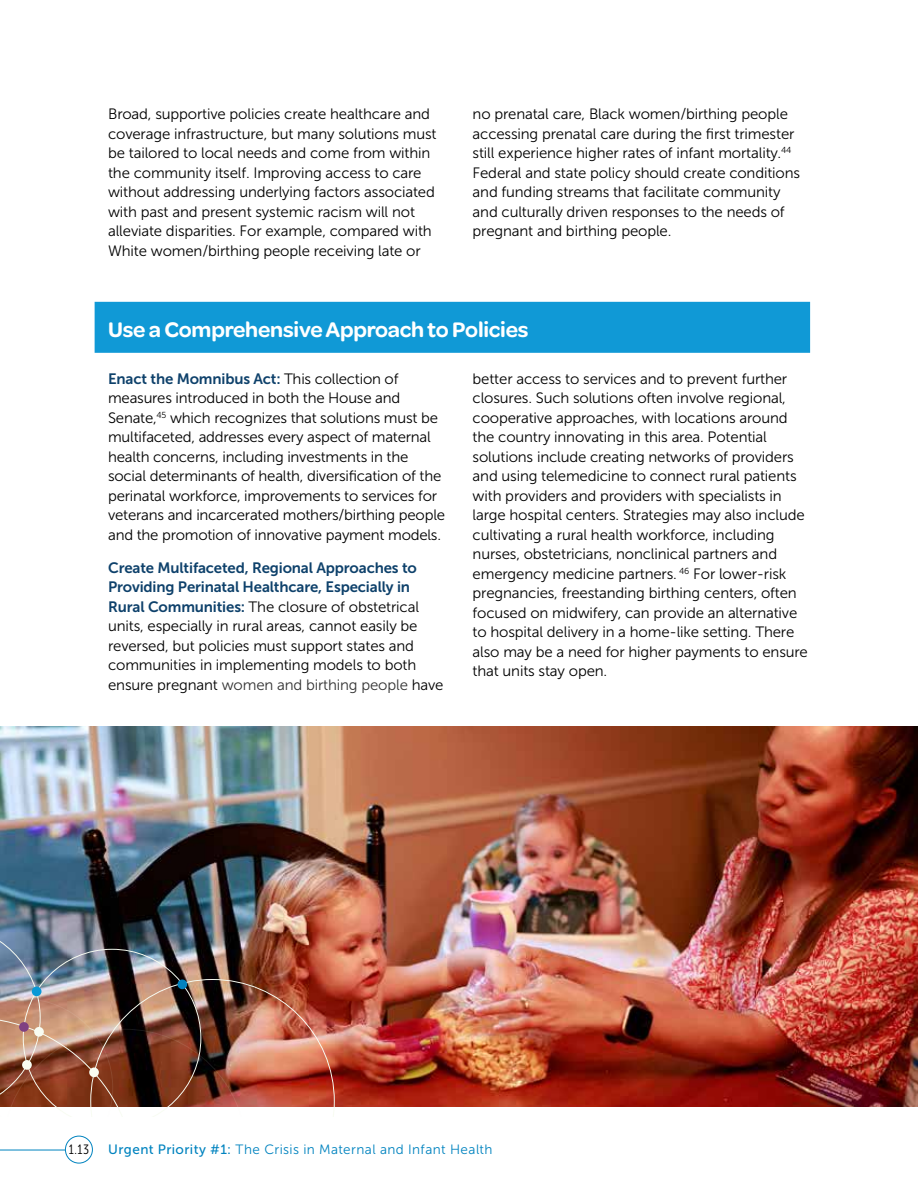
<style>
.page{position:relative;width:918px;height:1188px;background:#fff}
.page>*{position:absolute;margin:0;border:0;box-sizing:border-box;transform-origin:0 0}
.t1{font:600 22.5px "Omnes";letter-spacing:-.01em;color:#fff}
.t2{font:15px/19.5px "Museo Sans 300";letter-spacing:-.01em;color:#000}
.t3{font:15px/19.5px "Museo Sans 700";letter-spacing:-.01em;color:#0e416b}
.t4{font:13.5px "Museo Sans 300";letter-spacing:.03em;color:#0083bf}
.t5{font:13.5px "Museo Sans Cond 300";color:#000}
.s1{font-family:"Museo Sans 300";color:#000}
.s2{font-family:"Museo Sans 700";color:#0e416b}
.s3{color:#333}
.s4{font-family:"Museo Sans 500"}
</style>
<div class="page">
<div style="left:65px;top:1136px;width:28px;height:27px;border:1px solid #0083bf;border-radius:50%"></div>
<hr style="left:0;top:1150px;width:65px;height:1px;background:#0083bf">
<div style="left:95px;top:302px;width:715px;height:51px;background:#1099d6"></div>
<img style="left:0;top:727px;width:918px;height:380px">
<img style="left:0;top:924px;width:335px;height:193px">
<div style="left:89px;top:1068px;width:10px;height:9px;background:#f8fcf2;border-radius:50%"></div>
<div style="left:22px;top:1060px;width:10px;height:10px;background:#f8fcf2;border-radius:50%"></div>
<div style="left:19px;top:1022px;width:10px;height:10px;background:#804182;border-radius:50%"></div>
<div style="left:32px;top:987px;width:10px;height:9px;background:#0999d6;border-radius:50%"></div>
<div style="left:34px;top:1027px;width:10px;height:10px;background:#f8fcf2;border-radius:50%"></div>
<div style="left:177px;top:980px;width:10px;height:9px;background:#0282bf;border-radius:50%"></div>
<p class="t2" style="left:108px;top:104px;width:330px">Broad, supportive policies create healthcare and coverage infrastructure, but many solutions must be tailored to local needs and come from within the community itself. Improving access to care without addressing underlying factors associated with past and present systemic racism will not alleviate disparities. For example, compared with White women/birthing people receiving late or</p>
<p class="t2" style="left:473px;top:104px;width:329px">no prenatal care, Black women/birthing people accessing prenatal care during the first trimester still experience higher rates of infant mortality.<sup>44<br></sup>Federal and state policy should create conditions and funding streams that facilitate community and culturally driven responses to the needs of pregnant and birthing people.</p>
<h1 class="t1" style="left:108px;top:314px;width:422px">Use a Comprehensive Approach to Policies</h1>
<p class="t3" style="left:108px;top:369px;width:292px">Enact the Momnibus Act: <span class="s1">This collection of</span></p>
<p class="t2" style="left:108px;top:388px;width:339px">measures introduced in both the House and Senate,<sup>45</sup> which recognizes that solutions must be multifaceted, addresses every aspect of maternal health concerns, including investments in the social determinants of health, diversification of the perinatal workforce, improvements to services for veterans and incarcerated mothers/birthing people and the promotion of innovative payment models.</p>
<p class="t3" style="left:108px;top:558px;width:310px">Create Multifaceted, Regional Approaches to<br>Providing Perinatal Healthcare, Especially in</p>
<p class="t2" style="left:108px;top:597px;width:337px"><span class="s2">Rural Communities:</span> The closure of obstetrical units, especially in rural areas, cannot easily be reversed, but policies must support states and communities in implementing models to both ensure pregnant <span class="s3">women and birthing people</span> have</p>
<p class="t2" style="left:473px;top:369px;width:337px">better access to services and to prevent further closures. Such solutions often involve regional, cooperative approaches, with locations around the country innovating in this area. Potential solutions include creating networks of providers and using telemedicine to connect rural patients with providers and providers with specialists in large hospital centers. Strategies may also include cultivating a rural health workforce, including nurses, obstetricians, nonclinical partners and emergency medicine partners. <sup>46</sup> For lower-risk pregnancies, freestanding birthing centers, often focused on midwifery, can provide an alternative to hospital delivery in a home-like setting. There also may be a need for higher payments to ensure that units stay open.</p>
<p class="t5" style="left:69px;top:1142px;width:22px">1.13</p>
<p class="t4" style="left:108px;top:1142px;width:386px"><span class="s4">Urgent Priority #1:</span> The Crisis in Maternal and Infant Health</p>
</div>
